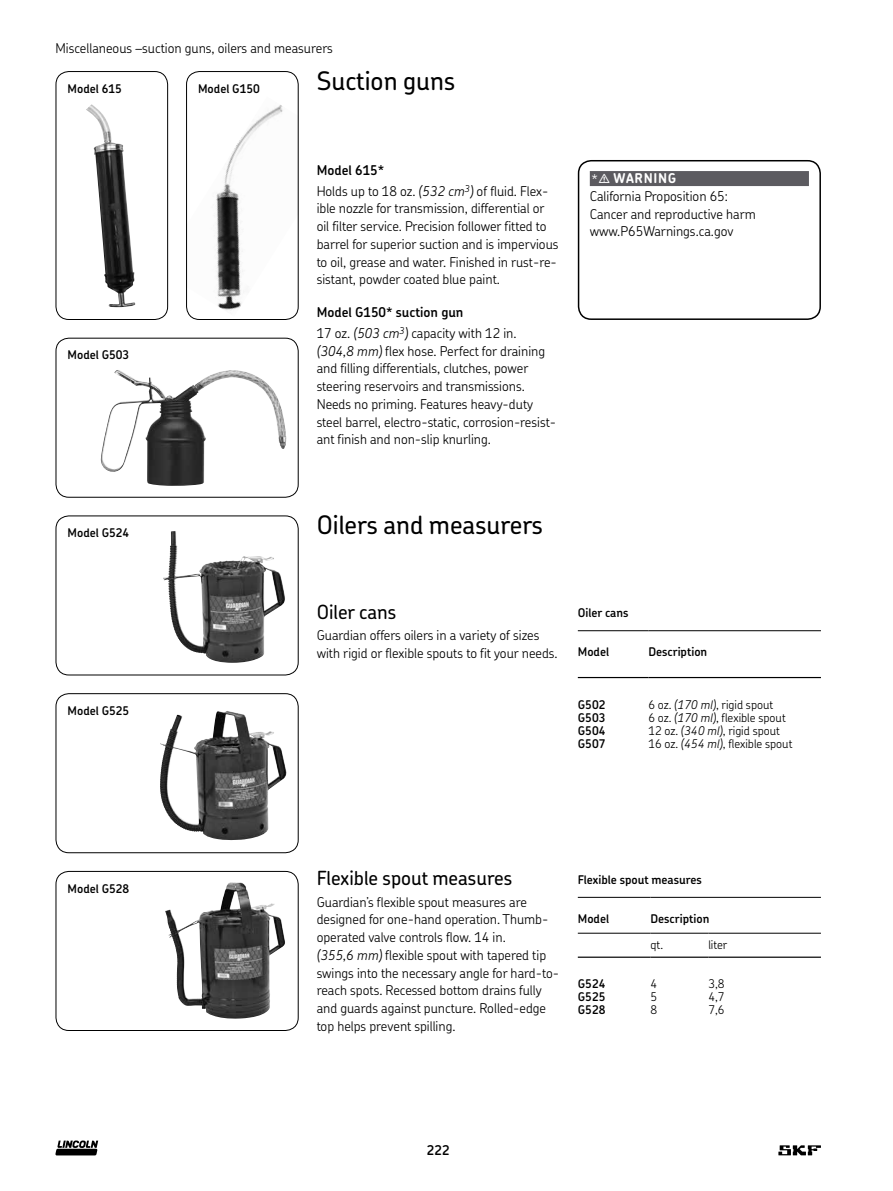
<style>
.page{position:relative;width:893px;height:1191px;background:#fff}
.page>*{position:absolute;margin:0;border:0;box-sizing:border-box;transform-origin:0 0}
.t1{font:500 25.5px "SKF Chevin";color:#000}
.t2{font:500 19.5px "SKF Chevin";color:#000}
.t3{font:300 13.5px/17.9px "SKF Chevin";color:#000}
.t4{font:700 13.5px "SKF Chevin";letter-spacing:.05em;color:#fff}
.t5{font:600 13.5px "SKF Chevin";color:#000}
.t6{font:300 13.5px "SKF Chevin";color:#fff}
.t7{font:600 12px "SKF Chevin";color:#000}
.t8{font:300 12px "SKF Chevin";color:#000}
.s1{font-weight:600}
.s2{font-style:italic}
</style>
<div class="page">
<img style="left:86px;top:104px;width:49px;height:203px">
<div style="left:56px;top:71px;width:112px;height:249px;border:1px solid #000;border-radius:13px"></div>
<img style="left:186px;top:105px;width:112px;height:212px">
<div style="left:186px;top:71px;width:113px;height:249px;border:1px solid #000;border-radius:13px"></div>
<div style="left:577px;top:160px;width:243px;height:160px;border:2px solid #000;border-radius:13px"></div>
<div style="left:590px;top:171px;width:218px;height:15px;background:#5c5b60"></div>
<svg style="left:778px;top:1145px;width:43px;height:10px"></svg>
<svg style="left:55px;top:1140px;width:43px;height:15px"></svg>
<img style="left:101px;top:370px;width:184px;height:116px">
<div style="left:56px;top:338px;width:243px;height:160px;border:1px solid #000;border-radius:13px"></div>
<svg style="left:56px;top:516px;width:242px;height:159px"></svg>
<img style="left:163px;top:531px;width:11px;height:82px">
<div style="left:56px;top:515px;width:243px;height:160px;border:1px solid #000;border-radius:13px"></div>
<svg style="left:56px;top:694px;width:242px;height:159px"></svg>
<img style="left:160px;top:711px;width:66px;height:60px">
<div style="left:56px;top:693px;width:243px;height:160px;border:1px solid #000;border-radius:13px"></div>
<svg style="left:56px;top:871px;width:242px;height:159px"></svg>
<img style="left:165px;top:882px;width:65px;height:105px">
<div style="left:56px;top:871px;width:243px;height:160px;border:1px solid #000;border-radius:13px"></div>
<hr style="left:578px;top:630px;width:70px;height:1px;background:#000">
<hr style="left:648px;top:630px;width:173px;height:1px;background:#000">
<hr style="left:578px;top:677px;width:70px;height:1px;background:#000">
<hr style="left:648px;top:677px;width:173px;height:1px;background:#000">
<hr style="left:578px;top:897px;width:72px;height:1px;background:#000">
<hr style="left:650px;top:897px;width:170px;height:1px;background:#000">
<hr style="left:578px;top:933px;width:72px;height:1px;background:#000">
<hr style="left:578px;top:957px;width:72px;height:1px;background:#000">
<hr style="left:650px;top:933px;width:58px;height:1px;background:#000">
<hr style="left:650px;top:957px;width:58px;height:1px;background:#000">
<hr style="left:708px;top:933px;width:112px;height:1px;background:#000">
<hr style="left:708px;top:957px;width:112px;height:1px;background:#000">
<p class="t3" style="left:56px;top:39px;width:279px">Miscellaneous –suction guns, oilers and measurers</p>
<p class="t7" style="left:68px;top:81px;width:56px">Model 615</p>
<p class="t7" style="left:198px;top:81px;width:63px">Model G150</p>
<h1 class="t1" style="left:316px;top:64px;width:140px">Suction guns</h1>
<p class="t7" style="left:68px;top:347px;width:63px">Model G503</p>
<p class="t7" style="left:68px;top:525px;width:63px">Model G524</p>
<p class="t7" style="left:68px;top:703px;width:63px">Model G525</p>
<p class="t3" style="left:316px;top:159px;width:233px;line-height:20.9px"><span class="s1">Model 615*<br></span>Holds up to 18 oz. <span class="s2">(532 cm</span><sup>3</sup><span class="s2">)</span> of fluid. Flex-</p>
<p class="t3" style="left:316px;top:199px;width:243px">ible nozzle for transmission, differential or oil filter service. Precision follower fitted to barrel for superior suction and is impervious to oil, grease and water. Finished in rust-re&shy;sistant, powder coated blue paint.</p>
<p class="t3" style="left:316px;top:301px;width:200px;line-height:20.7px"><span class="s1">Model G150* suction gun<br></span>17 oz. <span class="s2">(503 cm</span><sup>3</sup><span class="s2">)</span> capacity with 12 in.</p>
<p class="t3" style="left:317px;top:341px;width:241px"><span class="s2">(304,8 mm)</span> flex hose. Perfect for draining and filling differentials, clutches, power steering reservoirs and transmissions.<br>Needs no priming. Features heavy-duty steel barrel, electro-static, corrosion-resist&shy;ant finish and non-slip knurling.</p>
<h1 class="t1" style="left:317px;top:509px;width:228px">Oilers and measurers</h1>
<p class="t4" style="left:613px;top:169px;width:64px">WARNING</p>
<p class="t3" style="left:590px;top:187px;width:168px">California Proposition 65:<br>Cancer and reproductive harm www.P65Warnings.ca.gov</p>
<p class="t6" style="left:591px;top:170px;width:8px">*</p>
<h2 class="t2" style="left:316px;top:599px;width:81px">Oiler cans</h2>
<p class="t3" style="left:316px;top:626px;width:241px">Guardian offers oilers in a variety of sizes with rigid or flexible spouts to fit your needs.</p>
<p class="t7" style="left:578px;top:605px;width:52px">Oiler cans</p>
<p class="t7" style="left:578px;top:644px;width:33px">Model</p>
<p class="t7" style="left:648px;top:644px;width:60px">Description</p>
<p class="t7" style="left:578px;top:696px;width:29px">G502</p>
<p class="t8" style="left:648px;top:697px;width:126px">6 oz. <span class="s2">(170 ml)</span>, rigid spout</p>
<p class="t7" style="left:578px;top:709px;width:29px">G503</p>
<p class="t8" style="left:648px;top:710px;width:139px">6 oz. <span class="s2">(170 ml)</span>, flexible spout</p>
<p class="t7" style="left:578px;top:723px;width:29px">G504</p>
<p class="t8" style="left:648px;top:723px;width:133px">12 oz. <span class="s2">(340 ml)</span>, rigid spout</p>
<p class="t7" style="left:578px;top:736px;width:29px">G507</p>
<p class="t8" style="left:648px;top:736px;width:146px">16 oz. <span class="s2">(454 ml)</span>, flexible spout</p>
<p class="t7" style="left:68px;top:881px;width:63px">Model G528</p>
<h2 class="t2" style="left:316px;top:865px;width:197px">Flexible spout measures</h2>
<p class="t3" style="left:316px;top:892px;width:244px">Guardian’s flexible spout measures are designed for one-hand operation. Thumb&shy;operated valve controls flow. 14 in.<br><span class="s2">(355,6 mm)</span> flexible spout with tapered tip swings into the necessary angle for hard-to&shy;reach spots. Recessed bottom drains fully and guards against puncture. Rolled-edge top helps prevent spilling.</p>
<p class="t7" style="left:577px;top:872px;width:125px">Flexible spout measures</p>
<p class="t7" style="left:578px;top:911px;width:33px">Model</p>
<p class="t7" style="left:650px;top:911px;width:60px">Description</p>
<p class="t8" style="left:650px;top:937px;width:13px">qt.</p>
<p class="t8" style="left:708px;top:937px;width:20px">liter</p>
<p class="t7" style="left:578px;top:976px;width:29px">G524</p>
<p class="t8" style="left:650px;top:976px;width:8px">4</p>
<p class="t8" style="left:708px;top:976px;width:18px">3,8</p>
<p class="t7" style="left:578px;top:989px;width:29px">G525</p>
<p class="t8" style="left:650px;top:989px;width:8px">5</p>
<p class="t8" style="left:708px;top:989px;width:18px">4,7</p>
<p class="t7" style="left:578px;top:1002px;width:29px">G528</p>
<p class="t8" style="left:650px;top:1002px;width:8px">8</p>
<p class="t8" style="left:708px;top:1002px;width:18px">7,6</p>
<p class="t5" style="left:427px;top:1142px;width:24px">222</p>
</div>
